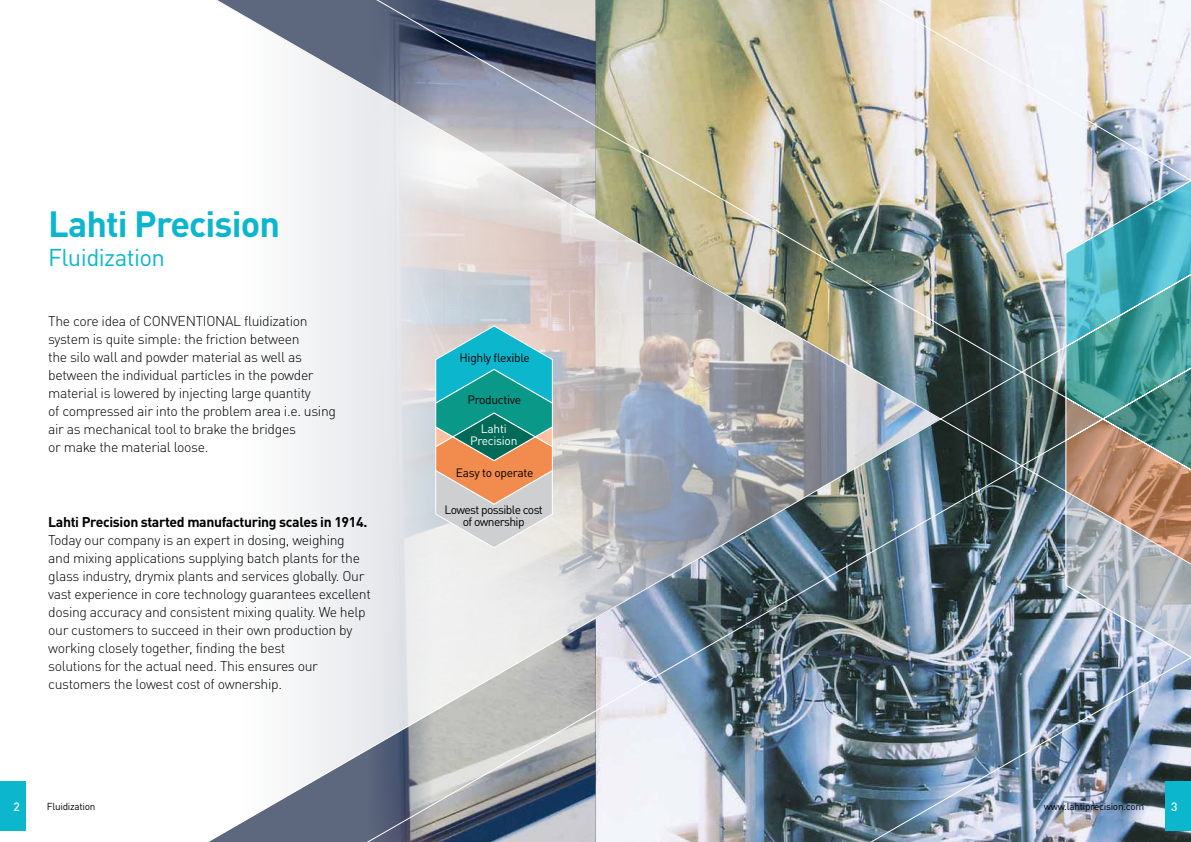
<style>
.page{position:relative;width:1191px;height:842px;background:#fff}
.page>*{position:absolute;margin:0;border:0;box-sizing:border-box;transform-origin:0 0}
.t1{font:700 36px "DIN Pro";letter-spacing:-.025em;color:#0cb7ce}
.t2{font:24px "DIN Pro";letter-spacing:-.025em;color:#0cb7ce}
.t3{font:300 14px/18px "DIN Pro";letter-spacing:-.025em;color:#000}
.t4{font:700 14px "DIN Pro";letter-spacing:-.025em;color:#000}
.t5{font:12px/12px "DIN Pro";letter-spacing:-.035em;color:#000;text-align:center}
.t6{font:12px/12px "DIN Pro";letter-spacing:-.025em;color:#fff;text-align:center}
.t7{font:500 12px "DIN Pro";color:#fff}
.t8{font:10px "DIN Pro";letter-spacing:-.025em;color:#000}
</style>
<div class="page">
<img style="left:209px;top:0;width:982px;height:842px">
<div style="left:1165px;top:781px;width:26px;height:50px;background:#0cb7ce"></div>
<div style="left:0;top:781px;width:26px;height:50px;background:#0cb7ce"></div>
<svg style="left:434px;top:325px;width:119px;height:224px;background:#86b2a8"></svg>
<h1 class="t1" style="left:48px;top:194px;width:233px">Lahti Precision</h1>
<h2 class="t2" style="left:48px;top:239px;width:118px">Fluidization</h2>
<p class="t3" style="left:48px;top:310px;width:289px">The core idea of CONVENTIONAL fluidization system is quite simple: the friction between<br>the silo wall and powder material as well as between the individual particles in the powder material is lowered by injecting large quantity<br>of compressed air into the problem area i.e. using air as mechanical tool to brake the bridges<br>or make the material loose.</p>
<p class="t4" style="left:48px;top:510px;width:321px">Lahti Precision started manufacturing scales in 1914.</p>
<p class="t3" style="left:48px;top:529px;width:324px">Today our company is an expert in dosing, weighing<br>and mixing applications supplying batch plants for the glass industry, drymix plants and services globally. Our vast experience in core technology guarantees excellent dosing accuracy and consistent mixing quality. We help our customers to succeed in their own production by working closely together, finding the best<br>solutions for the actual need. This ensures our customers the lowest cost of ownership.</p>
<p class="t5" style="left:459px;top:351px;width:72px">Highly flexible</p>
<p class="t5" style="left:467px;top:392px;width:55px">Productive</p>
<p class="t6" style="left:470px;top:421px;width:49px">Lahti<br>Precision</p>
<p class="t5" style="left:456px;top:466px;width:79px">Easy to operate</p>
<p class="t5" style="left:444px;top:502px;width:100px">Lowest possible cost of ownership</p>
<p class="t7" style="left:13px;top:796px;width:8px">2</p>
<p class="t8" style="left:47px;top:798px;width:50px">Fluidization</p>
<p class="t8" style="left:1043px;top:798px;width:102px">www.lahtiprecision.com</p>
<p class="t7" style="left:1171px;top:796px;width:8px">3</p>
</div>
